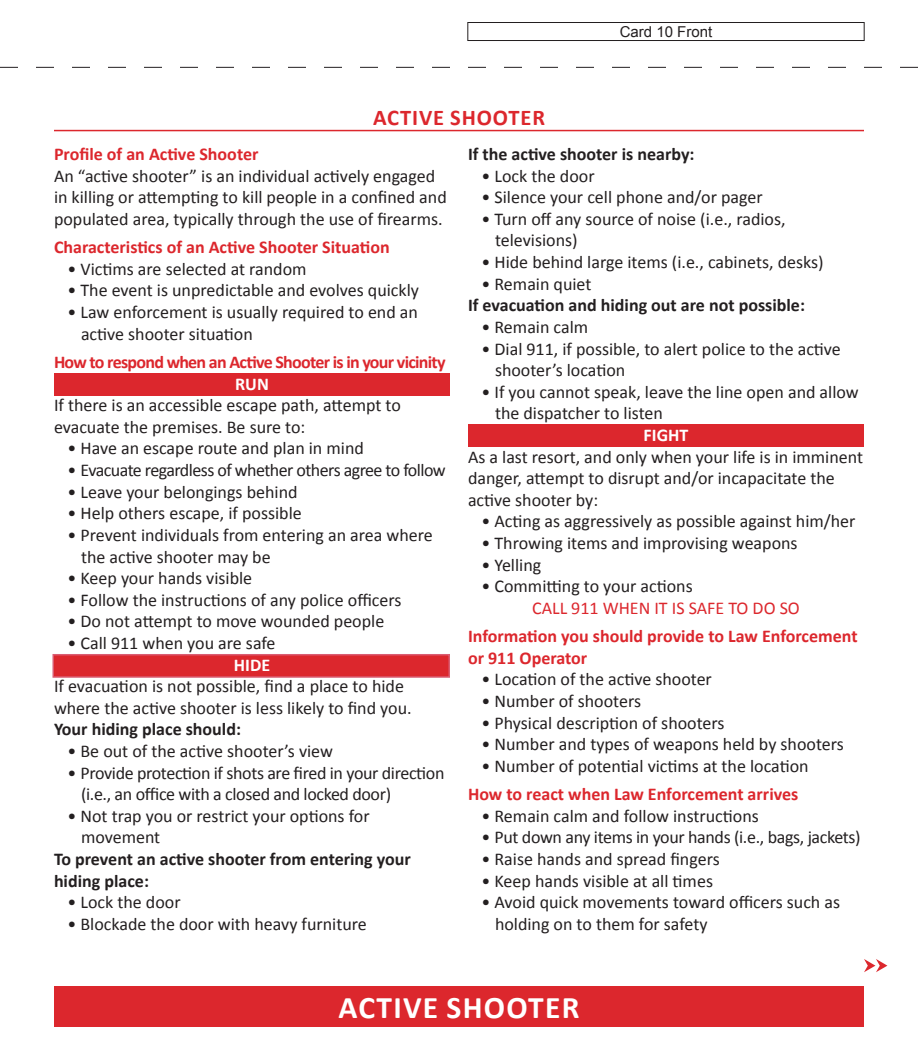
<style>
.page{position:relative;width:918px;height:1040px;background:#fff}
.page>*{position:absolute;margin:0;border:0;box-sizing:border-box;transform-origin:0 0}
.t1{font:700 31.5px "Calibri";letter-spacing:.04em;color:#fff}
.t2{font:700 22.5px "Calibri";letter-spacing:.04em;color:#dc272d}
.t3{font:18px/21.6px "Calibri";color:#231f20}
.t4{font:700 18px/21.6px "Calibri";color:#dc272d}
.t5{font:700 18px/21.6px "Calibri";color:#231f20}
.t6{font:18px/21.6px "Calibri";letter-spacing:-.02em;color:#231f20}
.t7{font:700 18px "Calibri";letter-spacing:-.04em;color:#dc272d}
.t8{font:18px "Calibri";letter-spacing:-.03em;color:#231f20}
.t9{font:18px "Calibri";color:#dc272d}
.t10{font:700 18px "Calibri";color:#fff}
.Card-ID{font:15px "Arial";color:#231f20}
</style>
<div class="page">
<div style="left:468px;top:22px;width:396px;height:19px;border:1px solid #231f20"></div>
<svg style="left:0;top:67px;width:918px;height:1px"></svg>
<div style="left:54px;top:986px;width:810px;height:40px;background:#dc272d"></div>
<div style="left:54px;top:373px;width:396px;height:22px;background:#dc272d"></div>
<div style="left:52px;top:654px;width:398px;height:23px;background:#dc272d;border:2px solid #da5d72"></div>
<div style="left:468px;top:424px;width:396px;height:23px;background:#dc272d"></div>
<hr style="left:54px;top:130px;width:810px;height:1px;background:#dc272d">
<svg style="left:864px;top:959px;width:23px;height:13px"></svg>
<p class="t2" style="left:373px;top:103px;width:173px">ACTIVE SHOOTER</p>
<p class="Card-ID" style="left:620px;top:22px;width:94px">Card 10 Front</p>
<p class="t4" style="left:54px;top:143px;width:206px">Profile of an Active Shooter</p>
<p class="t3" style="left:54px;top:165px;width:394px">An “active shooter” is an individual actively engaged in killing or attempting to kill people in a confined and</p>
<p class="t3" style="left:54px;top:208px;width:390px">populated area, typically through the use of firearms.</p>
<p class="t4" style="left:54px;top:236px;width:337px">Characteristics of an Active Shooter Situation</p>
<p class="t3" style="left:68px;top:258px;width:241px">• Victims are selected at random</p>
<p class="t3" style="left:68px;top:280px;width:353px">• The event is unpredictable and evolves quickly</p>
<p class="t3" style="left:81px;top:301px;width:339px;text-indent:-14px">• Law enforcement is usually required to end an active shooter situation</p>
<p class="t7" style="left:54px;top:350px;width:393px">How to respond when an Active Shooter is in your vicinity</p>
<p class="t10" style="left:235px;top:372px;width:35px">RUN</p>
<p class="t3" style="left:54px;top:394px;width:348px">If there is an accessible escape path, attempt to evacuate the premises. Be sure to:</p>
<p class="t3" style="left:68px;top:438px;width:298px">• Have an escape route and plan in mind</p>
<p class="t8" style="left:68px;top:459px;width:380px">• Evacuate regardless of whether others agree to follow</p>
<p class="t3" style="left:68px;top:481px;width:232px">• Leave your belongings behind</p>
<p class="t3" style="left:68px;top:502px;width:236px">• Help others escape, if possible</p>
<p class="t3" style="left:81px;top:524px;width:353px;text-indent:-14px">• Prevent individuals from entering an area where the active shooter may be</p>
<p class="t3" style="left:68px;top:567px;width:186px">• Keep your hands visible</p>
<p class="t3" style="left:68px;top:589px;width:336px">• Follow the instructions of any police officers</p>
<p class="t3" style="left:68px;top:610px;width:318px">• Do not attempt to move wounded people</p>
<p class="t3" style="left:68px;top:632px;width:210px">• Call 911 when you are safe</p>
<p class="t10" style="left:234px;top:653px;width:38px">HIDE</p>
<p class="t3" style="left:54px;top:675px;width:359px">If evacuation is not possible, find a place to hide where the active shooter is less likely to find you.</p>
<p class="t5" style="left:54px;top:718px;width:189px">Your hiding place should:</p>
<p class="t3" style="left:68px;top:740px;width:267px">• Be out of the active shooter’s view</p>
<p class="t6" style="left:81px;top:762px;width:365px;text-indent:-14px">• Provide protection if shots are fired in your direction (i.e., an office with a closed and locked door)</p>
<p class="t3" style="left:81px;top:805px;width:290px;text-indent:-14px">• Not trap you or restrict your options for movement</p>
<p class="t5" style="left:54px;top:848px;width:358px">To prevent an active shooter from entering your hiding place:</p>
<p class="t3" style="left:68px;top:891px;width:115px">• Lock the door</p>
<p class="t3" style="left:68px;top:913px;width:301px">• Blockade the door with heavy furniture</p>
<p class="t5" style="left:468px;top:143px;width:228px">If the active shooter is nearby:</p>
<p class="t3" style="left:482px;top:165px;width:115px">• Lock the door</p>
<p class="t3" style="left:482px;top:186px;width:283px">• Silence your cell phone and/or pager</p>
<p class="t3" style="left:495px;top:208px;width:292px;text-indent:-14px">• Turn off any source of noise (i.e., radios, televisions)</p>
<p class="t3" style="left:482px;top:251px;width:344px">• Hide behind large items (i.e., cabinets, desks)</p>
<p class="t3" style="left:482px;top:273px;width:112px">• Remain quiet</p>
<p class="t5" style="left:468px;top:294px;width:338px">If evacuation and hiding out are not possible:</p>
<p class="t3" style="left:482px;top:316px;width:108px">• Remain calm</p>
<p class="t3" style="left:495px;top:338px;width:347px;text-indent:-14px">• Dial 911, if possible, to alert police to the active shooter’s location</p>
<p class="t3" style="left:495px;top:381px;width:365px;text-indent:-14px">• If you cannot speak, leave the line open and allow the dispatcher to listen</p>
<p class="t10" style="left:644px;top:423px;width:46px">FIGHT</p>
<p class="t3" style="left:468px;top:446px;width:397px">As a last resort, and only when your life is in imminent danger, attempt to disrupt and/or incapacitate the active shooter by:</p>
<p class="t3" style="left:482px;top:510px;width:376px">• Acting as aggressively as possible against him/her</p>
<p class="t3" style="left:482px;top:532px;width:318px">• Throwing items and improvising weapons</p>
<p class="t3" style="left:482px;top:554px;width:61px">• Yelling</p>
<p class="t3" style="left:482px;top:575px;width:213px">• Committing to your actions</p>
<p class="t9" style="left:532px;top:596px;width:269px">CALL 911 WHEN IT IS SAFE TO DO SO</p>
<p class="t4" style="left:468px;top:625px;width:391px">Information you should provide to Law Enforcement or 911 Operator</p>
<p class="t3" style="left:482px;top:668px;width:232px">• Location of the active shooter</p>
<p class="t3" style="left:482px;top:690px;width:161px">• Number of shooters</p>
<p class="t3" style="left:482px;top:712px;width:245px">• Physical description of shooters</p>
<p class="t3" style="left:482px;top:733px;width:364px">• Number and types of weapons held by shooters</p>
<p class="t3" style="left:482px;top:755px;width:329px">• Number of potential victims at the location</p>
<p class="t4" style="left:468px;top:783px;width:332px">How to react when Law Enforcement arrives</p>
<p class="t3" style="left:482px;top:805px;width:279px">• Remain calm and follow instructions</p>
<p class="t6" style="left:482px;top:826px;width:381px">• Put down any items in your hands (i.e., bags, jackets)</p>
<p class="t3" style="left:482px;top:848px;width:240px">• Raise hands and spread fingers</p>
<p class="t3" style="left:482px;top:870px;width:233px">• Keep hands visible at all times</p>
<p class="t3" style="left:495px;top:891px;width:347px;text-indent:-14px">• Avoid quick movements toward officers such as holding on to them for safety</p>
<p class="t1" style="left:339px;top:987px;width:242px">ACTIVE SHOOTER</p>
</div>
